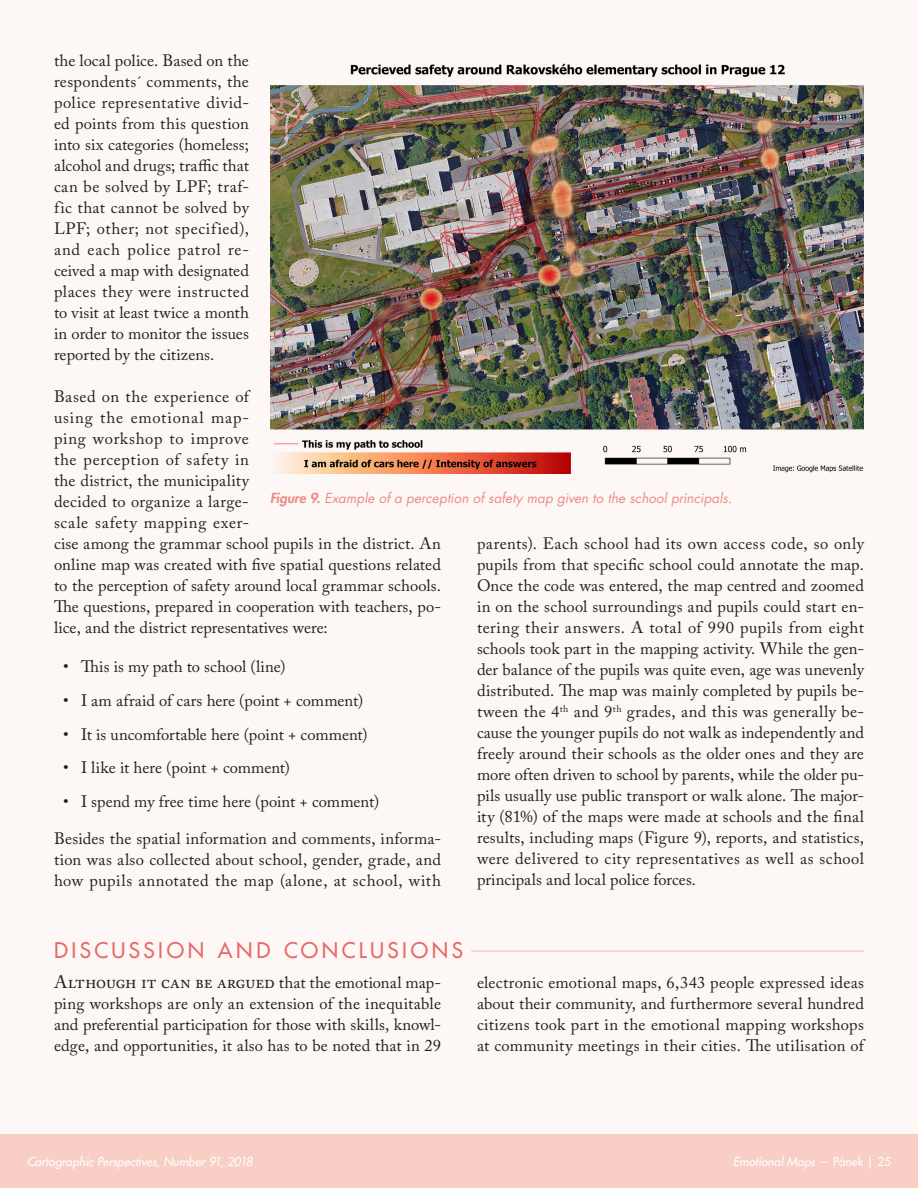
<style>
.page{position:relative;width:918px;height:1188px;background:#fff}
.page>*{position:absolute;margin:0;border:0;box-sizing:border-box;transform-origin:0 0}
.Greater_Header{font:500 21px "Futura Std";letter-spacing:.165em;color:#e66b67}
.Main_Body_Text{font:18px "Adobe Caslon Pro";letter-spacing:-.005em;color:#231f20}
.Main_Body_Text-2{font:16.5px/21px "Adobe Caslon Pro";letter-spacing:.02em;color:#231f20;text-align:justify}
.Figure_Caption{font:italic 13.5px "Futura Std";letter-spacing:.005em;color:#ec8c84}
.t1{font:italic 500 12px "Futura Std";letter-spacing:.005em;color:#fff}
.s1{font-weight:800}
.s2{font-size:16.5px}
.s3{font-style:normal}
</style>
<div class="page">
<div style="left:0;top:1134px;width:918px;height:54px;background:#f8cec5"></div>
<div style="left:0;top:0;width:918px;height:1134px;background:#fdf7f6"></div>
<hr style="left:54px;top:950px;width:810px;height:2px;background:#f8cec5">
<hr style="left:54px;top:950px;width:417px;height:3px;background:#fdf7f6">
<img style="left:270px;top:63px;width:594px;height:411px">
<p class="Main_Body_Text-2" style="left:54px;top:50px;width:197px">the local police. Based on the respondents´ comments, the police representative divid&shy;ed points from this question into six categories (homeless; alcohol and drugs; traffic that can be solved by LPF; traf&shy;fic that cannot be solved by LPF; other; not specified), and each police patrol re&shy;ceived a map with designated places they were instructed to visit at least twice a month in order to monitor the issues reported by the citizens.</p>
<p class="Main_Body_Text-2" style="left:54px;top:386px;width:389px;text-align:left">Based on the experience of<br>using the emotional map-<br>ping workshop to improve<br>the perception of safety in<br>the district, the municipality<br>decided to organize a large-<br>scale safety mapping exer-<br>cise among the grammar school pupils in the district. An online map was created with five spatial questions related to the perception of safety around local grammar schools.<br>The questions, prepared in cooperation with teachers, po&shy;lice, and the district representatives were:</p>
<p class="Main_Body_Text-2" style="left:63px;top:656px;width:224px">• This is my path to school (line)</p>
<p class="Main_Body_Text-2" style="left:63px;top:690px;width:302px">• I am afraid of cars here (point + comment)</p>
<p class="Main_Body_Text-2" style="left:63px;top:723px;width:306px">• It is uncomfortable here (point + comment)</p>
<p class="Main_Body_Text-2" style="left:63px;top:757px;width:229px">• I like it here (point + comment)</p>
<p class="Main_Body_Text-2" style="left:63px;top:791px;width:318px">• I spend my free time here (point + comment)</p>
<p class="Main_Body_Text-2" style="left:54px;top:828px;width:389px">Besides the spatial information and comments, informa&shy;tion was also collected about school, gender, grade, and how pupils annotated the map (alone, at school, with</p>
<p class="Figure_Caption" style="left:270px;top:490px;width:463px"><span class="s1">Figure 9.</span> Example of a perception of safety map given to the school principals.</p>
<p class="Main_Body_Text-2" style="left:477px;top:533px;width:389px">parents). Each school had its own access code, so only pupils from that specific school could annotate the map.<br>Once the code was entered, the map centred and zoomed in on the school surroundings and pupils could start en&shy;tering their answers. A total of 990 pupils from eight schools took part in the mapping activity. While the gen&shy;der balance of the pupils was quite even, age was unevenly distributed. The map was mainly completed by pupils be&shy;tween the 4<sup>th</sup> and 9<sup>th</sup> grades, and this was generally be&shy;cause the younger pupils do not walk as independently and freely around their schools as the older ones and they are more often driven to school by parents, while the older pu&shy;pils usually use public transport or walk alone. The major&shy;ity (81%) of the maps were made at schools and the final results, including maps (Figure 9), reports, and statistics, were delivered to city representatives as well as school principals and local police forces.</p>
<p class="Greater_Header" style="left:54px;top:937px;width:411px">DISCUSSION AND CONCLUSIONS</p>
<p class="Main_Body_Text" style="left:54px;top:971px;width:389px">Although it can be argued <span class="s2">that the emotional map-</span></p>
<p class="Main_Body_Text-2" style="left:54px;top:993px;width:389px">ping workshops are only an extension of the inequitable and preferential participation for those with skills, knowl&shy;edge, and opportunities, it also has to be noted that in 29</p>
<p class="Main_Body_Text-2" style="left:477px;top:972px;width:390px">electronic emotional maps, 6,343 people expressed ideas about their community, and furthermore several hundred citizens took part in the emotional mapping workshops at community meetings in their cities. The utilisation of</p>
<p class="t1" style="left:27px;top:1154px;width:227px">Cartographic Perspectives, Number 91, 2018</p>
<p class="t1" style="left:733px;top:1154px;width:159px">Emotional Maps <span class="s3">– Pánek | 25</span></p>
</div>
